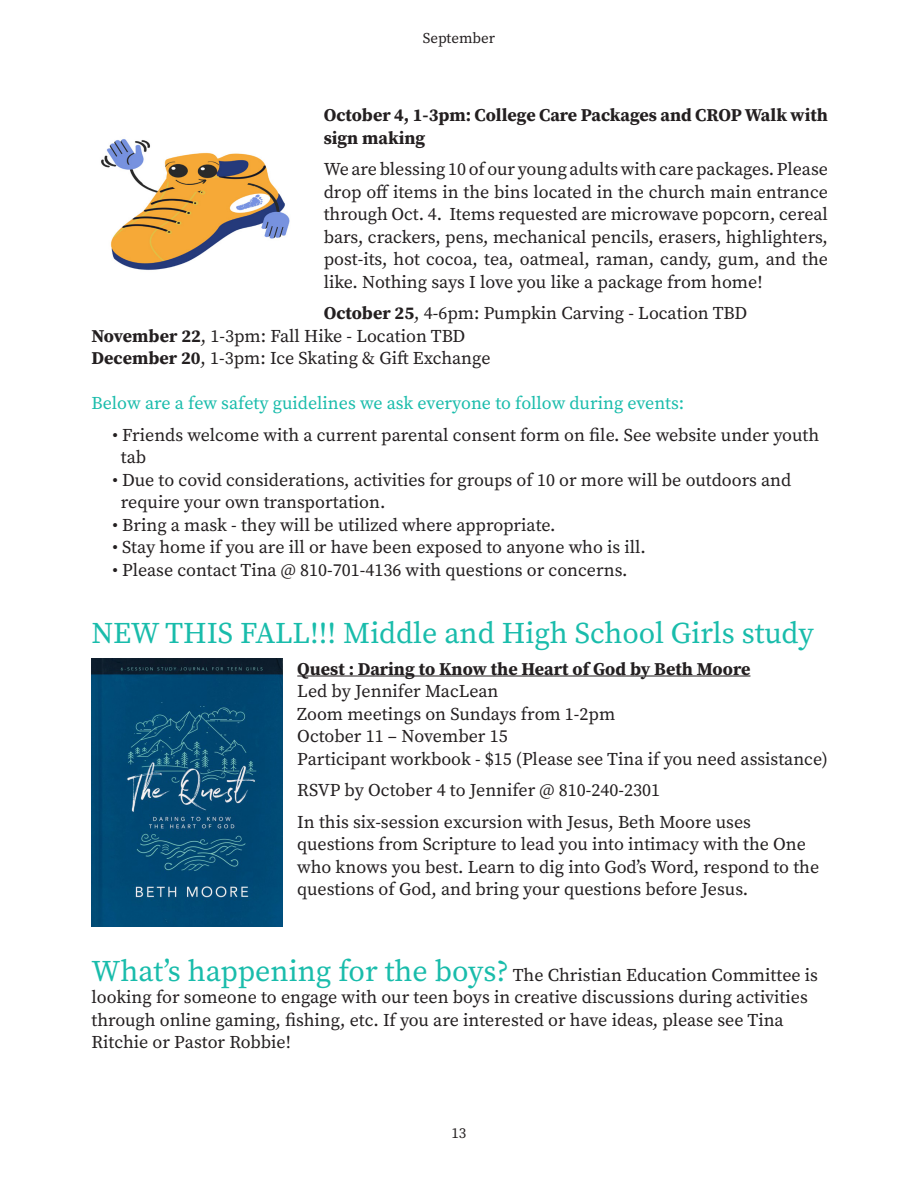
<style>
.page{position:relative;width:918px;height:1188px;background:#fff}
.page>*{position:absolute;margin:0;border:0;box-sizing:border-box;transform-origin:0 0}
.Body_Text_-_1st_Lett{font:30px "Source Serif Pro";color:#19bcab}
.Body_Text_-_1st_Lett-2{font:18px/22.5px "Source Serif Pro";color:#231f20}
.Body_Text_-_1st_Lett-3{font:18px "Source Serif Pro";color:#19bcab}
.Body_Text_-_1st_Lett-4{font:700 18px/22.5px "Source Serif Pro";color:#231f20}
.Headline_-_50pt_Semi{font:15px "Source Serif Pro";color:#231f20}
.s1{font-weight:700}
.s2{font-size:30px;color:#19bcab}
</style>
<div class="page">
<hr style="left:297px;top:676px;width:453px;height:1px;background:#231f20">
<img style="left:101px;top:139px;width:189px;height:131px">
<img style="left:92px;top:658px;width:190px;height:269px">
<p class="Headline_-_50pt_Semi" style="left:423px;top:28px;width:74px">September</p>
<p class="Body_Text_-_1st_Lett-4" style="left:324px;top:104px;width:506px">October 4, 1-3pm: College Care Packages and CROP Walk with sign making</p>
<p class="Body_Text_-_1st_Lett-2" style="left:324px;top:158px;width:506px;text-align:justify">We are blessing 10 of our young adults with care packages. Please drop off items in the bins located in the church main entrance through Oct. 4. Items requested are microwave popcorn, cereal bars, crackers, pens, mechanical pencils, erasers, highlighters, post-its, hot cocoa, tea, oatmeal, raman, candy, gum, and the like. Nothing says I love you like a package from home!</p>
<p class="Body_Text_-_1st_Lett-2" style="left:92px;top:302px;width:657px;text-indent:232px"><span class="s1">October 25</span>, 4-6pm: Pumpkin Carving - Location TBD<br><span class="s1">November 22</span>, 1-3pm: Fall Hike - Location TBD<br><span class="s1">December 20</span>, 1-3pm: Ice Skating &amp; Gift Exchange</p>
<p class="Body_Text_-_1st_Lett-3" style="left:92px;top:391px;width:594px">Below are a few safety guidelines we ask everyone to follow during events:</p>
<p class="Body_Text_-_1st_Lett-2" style="left:121px;top:423px;width:700px;text-indent:-8px">• Friends welcome with a current parental consent form on file. See website under youth tab</p>
<p class="Body_Text_-_1st_Lett-2" style="left:121px;top:468px;width:672px;text-indent:-8px">• Due to covid considerations, activities for groups of 10 or more will be outdoors and require your own transportation.</p>
<p class="Body_Text_-_1st_Lett-2" style="left:112px;top:513px;width:445px">• Bring a mask - they will be utilized where appropriate.</p>
<p class="Body_Text_-_1st_Lett-2" style="left:112px;top:536px;width:535px">• Stay home if you are ill or have been exposed to anyone who is ill.</p>
<p class="Body_Text_-_1st_Lett-2" style="left:112px;top:558px;width:517px">• Please contact Tina @ 810-701-4136 with questions or concerns.</p>
<p class="Body_Text_-_1st_Lett" style="left:92px;top:613px;width:724px">NEW THIS FALL!!! Middle and High School Girls study</p>
<p class="Body_Text_-_1st_Lett-2" style="left:297px;top:657px;width:532px"><span class="s1">Quest : Daring to Know the Heart of God by Beth Moore<br></span>Led by Jennifer MacLean<br>Zoom meetings on Sundays from 1-2pm<br>October 11 – November 15<br>Participant workbook - $15 (Please see Tina if you need assistance)</p>
<p class="Body_Text_-_1st_Lett-2" style="left:297px;top:779px;width:364px">RSVP by October 4 to Jennifer @ 810-240-2301</p>
<p class="Body_Text_-_1st_Lett-2" style="left:297px;top:810px;width:523px">In this six-session excursion with Jesus, Beth Moore uses questions from Scripture to lead you into intimacy with the One who knows you best. Learn to dig into God’s Word, respond to the questions of God, and bring your questions before Jesus.</p>
<p class="Body_Text_-_1st_Lett-2" style="left:92px;top:963px;width:728px"><span class="s2">What’s happening for the boys?</span> The Christian Education Committee is looking for someone to engage with our teen boys in creative discussions during activities through online gaming, fishing, etc. If you are interested or have ideas, please see Tina Ritchie or Pastor Robbie!</p>
<p class="Headline_-_50pt_Semi" style="left:452px;top:1123px;width:16px">13</p>
</div>
